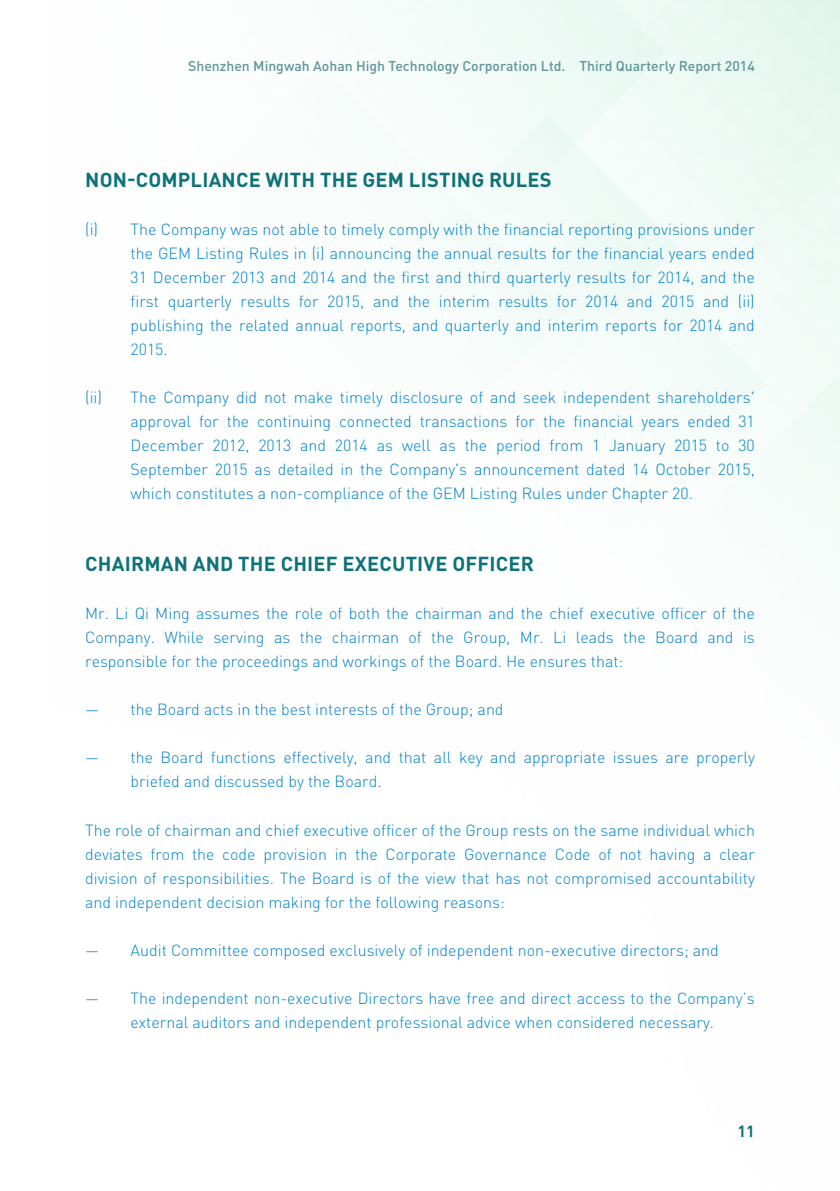
<style>
.page{position:relative;width:840px;height:1191px;background:#fff}
.page>*{position:absolute;margin:0;border:0;box-sizing:border-box;transform-origin:0 0}
.t1{font:700 20px "DIN Pro";letter-spacing:.01em;color:#0d7378}
.t2{font:300 16px/24px "DIN Pro";color:#0083ca;text-align:justify}
.t3{font:700 16px "DIN Pro";color:#0d7378}
.t4{font:500 14px "DIN Pro";color:#619599}
</style>
<div class="page">
<p class="t4" style="left:188px;top:56px;width:568px">Shenzhen Mingwah Aohan High Technology Corporation Ltd. Third Quarterly Report 2014</p>
<p class="t1" style="left:85px;top:166px;width:467px">NON-COMPLIANCE WITH THE GEM LISTING RULES</p>
<p class="t2" style="left:130px;top:217px;width:625px;text-indent:-45px">(i) The Company was not able to timely comply with the financial reporting provisions under the GEM Listing Rules in (i) announcing the annual results for the financial years ended 31 December 2013 and 2014 and the first and third quarterly results for 2014, and the first quarterly results for 2015, and the interim results for 2014 and 2015 and (ii) publishing the related annual reports, and quarterly and interim reports for 2014 and 2015.</p>
<p class="t2" style="left:130px;top:385px;width:625px;text-indent:-45px">(ii) The Company did not make timely disclosure of and seek independent shareholders' approval for the continuing connected transactions for the financial years ended 31<br>December 2012, 2013 and 2014 as well as the period from 1 January 2015 to 30<br>September 2015 as detailed in the Company's announcement dated 14 October 2015, which constitutes a non-compliance of the GEM Listing Rules under Chapter 20.</p>
<p class="t1" style="left:85px;top:550px;width:450px">CHAIRMAN AND THE CHIEF EXECUTIVE OFFICER</p>
<p class="t2" style="left:85px;top:601px;width:671px">Mr. Li Qi Ming assumes the role of both the chairman and the chief executive officer of the Company. While serving as the chairman of the Group, Mr. Li leads the Board and is responsible for the proceedings and workings of the Board. He ensures that:</p>
<p class="t2" style="left:85px;top:697px;width:420px">— the Board acts in the best interests of the Group; and</p>
<p class="t2" style="left:130px;top:745px;width:625px;text-indent:-45px">— the Board functions effectively, and that all key and appropriate issues are properly briefed and discussed by the Board.</p>
<p class="t2" style="left:85px;top:817px;width:671px">The role of chairman and chief executive officer of the Group rests on the same individual which deviates from the code provision in the Corporate Governance Code of not having a clear division of responsibilities. The Board is of the view that has not compromised accountability and independent decision making for the following reasons:</p>
<p class="t2" style="left:85px;top:937px;width:634px">— Audit Committee composed exclusively of independent non-executive directors; and</p>
<p class="t2" style="left:85px;top:985px;width:670px;text-align:center">— The independent non-executive Directors have free and direct access to the Company’s external auditors and independent professional advice when considered necessary.</p>
<p class="t3" style="left:737px;top:1120px;width:19px">11</p>
</div>
